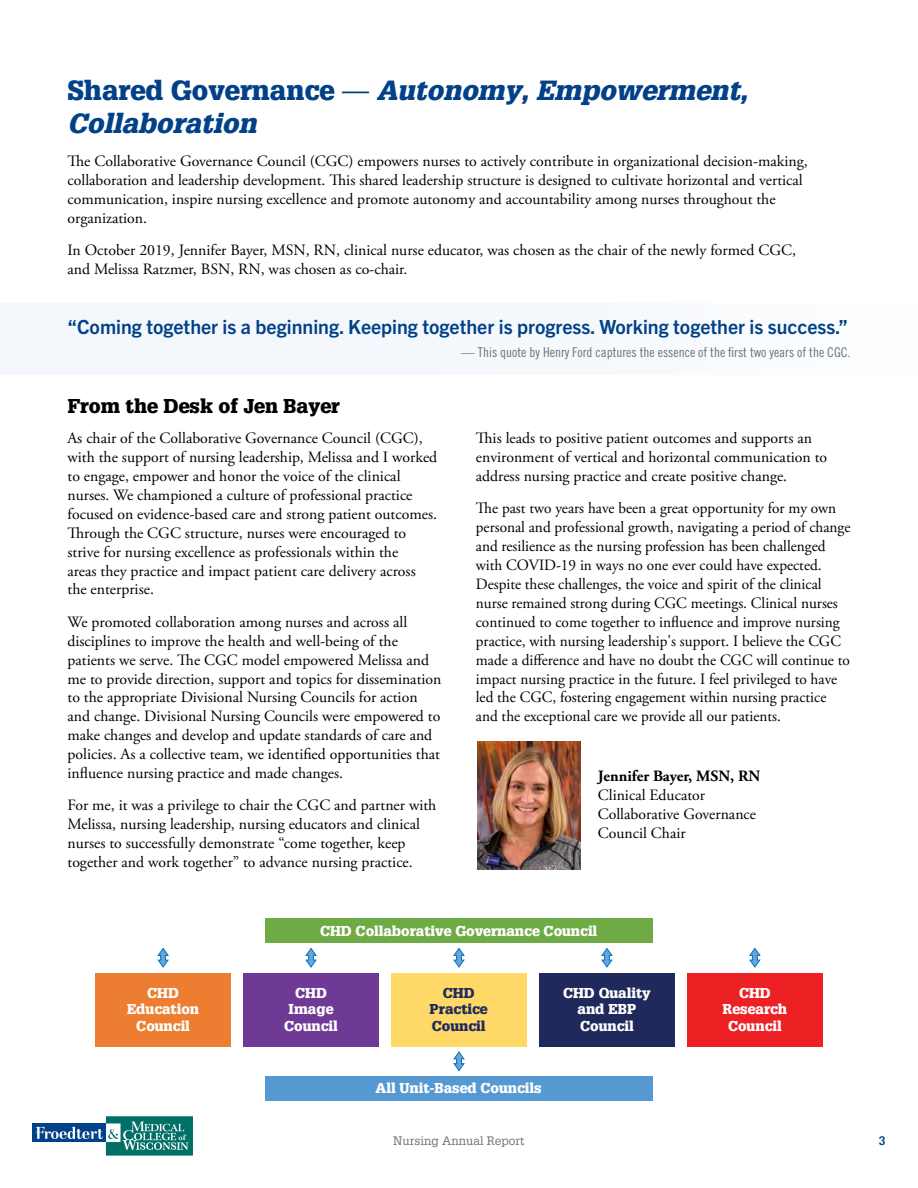
<style>
.page{position:relative;width:918px;height:1188px;background:#fff}
.page>*{position:absolute;margin:0;border:0;box-sizing:border-box;transform-origin:0 0}
.t1{font:italic 900 27px/32.4px "Glypha LT Pro";color:#024188}
.t2{font:700 19.5px "Trade Gothic Next LT Pro";color:#024188}
.t3{font:900 19.5px "Glypha LT Pro";color:#000}
.t4{font:15.75px/18.9px "Adobe Garamond Pro";color:#000}
.t5{font:700 15.75px "Adobe Garamond Pro";color:#000}
.t6{font:900 13.95px/16.6px "Glypha LT Pro";color:#fff;text-align:center}
.t7{font:900 13.95px/16.6px "Glypha LT Pro";color:#1f295c}
.t8{font:13.5px "Trade Gothic LT Std Cn 18";color:#68737a}
.t9{font:12px "Glypha LT Pro";color:#68737a}
.t10{font:700 12px "Glypha LT Pro";color:#024188}
.s1{font-style:normal}
.s2{font-weight:400;font-style:normal}
</style>
<div class="page">
<div style="left:32px;top:1123px;width:74px;height:19px;background:#024288"></div>
<svg style="left:36px;top:1116px;width:157px;height:40px"></svg>
<div style="left:0;top:303px;width:918px;height:72px;background:#f4f8fc"></div>
<div style="left:391px;top:973px;width:136px;height:73px;background:#fed967"></div>
<img style="left:477px;top:742px;width:103px;height:128px">
<div style="left:265px;top:919px;width:388px;height:24px;background:#6fab45"></div>
<svg style="left:158px;top:948px;width:10px;height:19px"></svg>
<svg style="left:306px;top:948px;width:10px;height:19px"></svg>
<svg style="left:454px;top:948px;width:10px;height:19px"></svg>
<svg style="left:602px;top:948px;width:10px;height:19px"></svg>
<svg style="left:750px;top:948px;width:10px;height:19px"></svg>
<div style="left:95px;top:973px;width:136px;height:73px;background:#ed7d30"></div>
<div style="left:243px;top:973px;width:136px;height:73px;background:#6f3a96"></div>
<div style="left:539px;top:973px;width:136px;height:73px;background:#1f295c"></div>
<div style="left:687px;top:973px;width:136px;height:73px;background:#ed2124"></div>
<svg style="left:454px;top:1052px;width:10px;height:19px"></svg>
<div style="left:265px;top:1076px;width:388px;height:25px;background:#5698d2"></div>
<h2 class="t1" style="left:68px;top:75px;width:682px"><span class="s1">Shared Governance</span> <span class="s2">—</span> Autonomy, Empowerment,<br>Collaboration</h2>
<p class="t4" style="left:68px;top:152px;width:742px">Te Collaborative Governance Council (CGC) empowers nurses to actively contribute in organizational decision-making, collaboration and leadership development. Tis shared leadership structure is designed to cultivate horizontal and vertical communication, inspire nursing excellence and promote autonomy and accountability among nurses throughout the organization.</p>
<p class="t4" style="left:68px;top:241px;width:730px">In October 2019, Jennifer Bayer, MSN, RN, clinical nurse educator, was chosen as the chair of the newly formed CGC, and Melissa Ratzmer, BSN, RN, was chosen as co-chair.</p>
<h3 class="t2" style="left:68px;top:314px;width:782px">“Coming together is a beginning. Keeping together is progress. Working together is success.”</h3>
<p class="t8" style="left:461px;top:345px;width:391px">— This quote by Henry Ford captures the essence of the frst two years of the CGC.</p>
<h3 class="t3" style="left:68px;top:394px;width:274px">From the Desk of Jen Bayer</h3>
<p class="t4" style="left:68px;top:429px;width:371px">As chair of the Collaborative Governance Council (CGC), with the support of nursing leadership, Melissa and I worked to engage, empower and honor the voice of the clinical nurses. We championed a culture of professional practice focused on evidence-based care and strong patient outcomes.<br>Trough the CGC structure, nurses were encouraged to strive for nursing excellence as professionals within the<br>areas they practice and impact patient care delivery across the enterprise.</p>
<p class="t4" style="left:68px;top:613px;width:375px">We promoted collaboration among nurses and across all disciplines to improve the health and well-being of the patients we serve. Te CGC model empowered Melissa and me to provide direction, support and topics for dissemination to the appropriate Divisional Nursing Councils for action and change. Divisional Nursing Councils were empowered to make changes and develop and update standards of care and policies. As a collective team, we identifed opportunities that infuence nursing practice and made changes.</p>
<p class="t4" style="left:68px;top:797px;width:370px">For me, it was a privilege to chair the CGC and partner with Melissa, nursing leadership, nursing educators and clinical nurses to successfully demonstrate “come together, keep together and work together” to advance nursing practice.</p>
<p class="t4" style="left:476px;top:429px;width:353px">Tis leads to positive patient outcomes and supports an environment of vertical and horizontal communication to address nursing practice and create positive change.</p>
<p class="t4" style="left:476px;top:500px;width:376px">Te past two years have been a great opportunity for my own personal and professional growth, navigating a period of change and resilience as the nursing profession has been challenged with COVID-19 in ways no one ever could have expected.<br>Despite these challenges, the voice and spirit of the clinical nurse remained strong during CGC meetings. Clinical nurses continued to come together to infuence and improve nursing practice, with nursing leadership's support. I believe the CGC made a diference and have no doubt the CGC will continue to impact nursing practice in the future. I feel privileged to have led the CGC, fostering engagement within nursing practice and the exceptional care we provide all our patients.</p>
<p class="t5" style="left:598px;top:767px;width:164px">Jennifer Bayer, MSN, RN</p>
<p class="t4" style="left:598px;top:786px;width:160px">Clinical Educator<br>Collaborative Governance<br>Council Chair</p>
<p class="t6" style="left:320px;top:922px;width:279px">CHD Collaborative Governance Council</p>
<p class="t6" style="left:127px;top:984px;width:74px">CHD<br>Education<br>Council</p>
<p class="t6" style="left:284px;top:984px;width:55px">CHD<br>Image<br>Council</p>
<p class="t7" style="left:443px;top:984px;width:33px">CHD</p>
<p class="t7" style="left:430px;top:1001px;width:60px">Practice<br>Council</p>
<p class="t6" style="left:376px;top:1080px;width:168px">All Unit-Based Councils</p>
<p class="t6" style="left:563px;top:984px;width:89px">CHD Quality and EBP<br>Council</p>
<p class="t6" style="left:723px;top:984px;width:66px">CHD<br>Research<br>Council</p>
<p class="t9" style="left:393px;top:1133px;width:133px">Nursing Annual Report</p>
<p class="t10" style="left:879px;top:1133px;width:8px">3</p>
</div>
